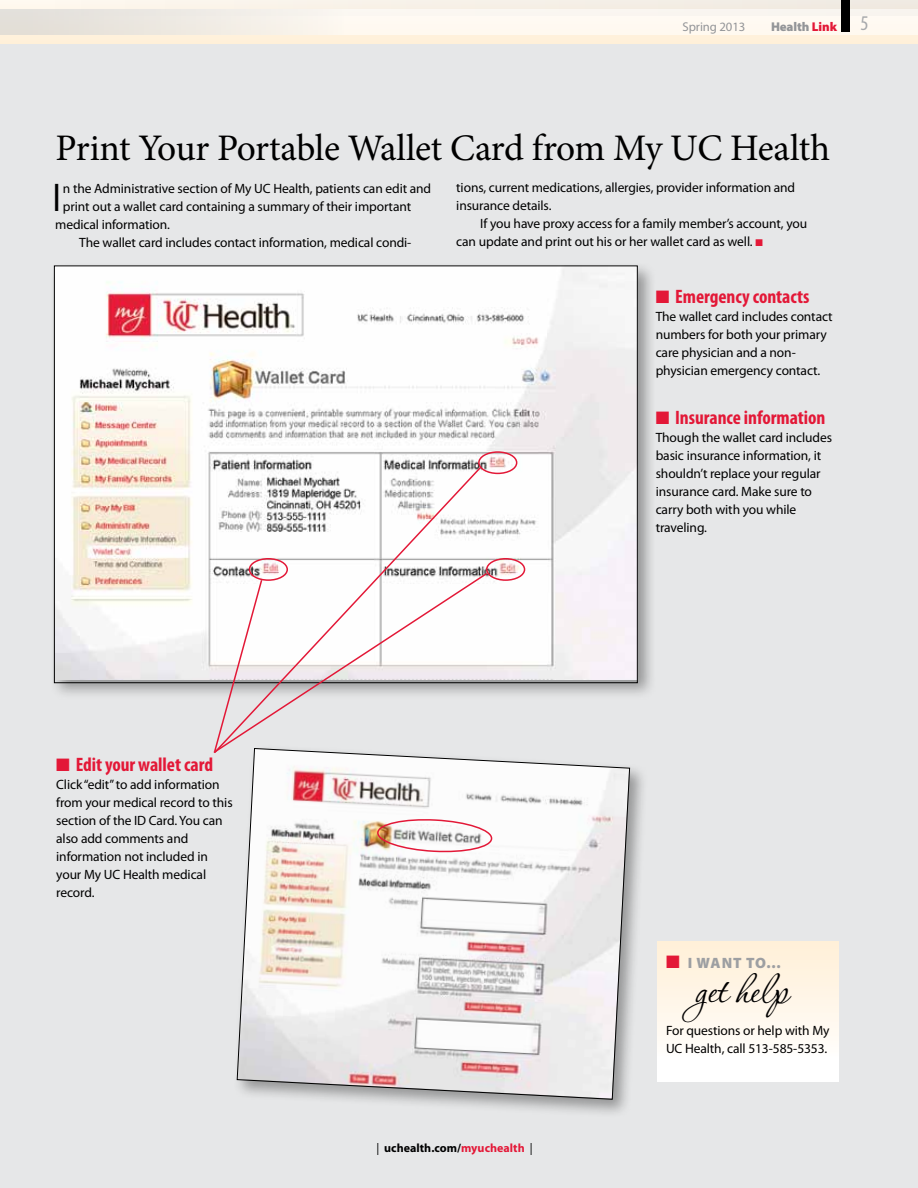
<style>
.page{position:relative;width:918px;height:1188px;background:#e6e7e8}
.page>*{position:absolute;margin:0;border:0;box-sizing:border-box;transform-origin:0 0}
.t1{font:49.5px "P22 Corinthia";color:#000}
.t2{font:condensed 40.2px "Myriad Pro";color:#000}
.t3{font:37.5px "Minion Pro";letter-spacing:-.01em;color:#000}
.t4{font:700 condensed 19.5px "Myriad Pro";letter-spacing:-.005em;color:#e31837}
.t5{font:900 15px "Myriad Pro";letter-spacing:.055em;color:#9d9fa2}
.t6{font:13.5px/18px "Myriad Pro";letter-spacing:-.01em;color:#000}
.t7{font:900 12.75px "Myriad Pro";color:#939598}
.t8{font:12.75px "Myriad Pro";letter-spacing:-.01em;color:#939598}
.t9{font:700 12px "Myriad Pro";letter-spacing:.005em;color:#000}
.s1{color:#e31837}
.s2{font-weight:400;font-stretch:condensed;font-size:21px;color:#a7a9ac}
.s3{font-weight:400}
</style>
<div class="page">
<div style="left:657px;top:941px;width:181px;height:140px;background:linear-gradient(to bottom,#ffefd6,#fff)"></div>
<div style="left:0;top:0;width:918px;height:44px;background:#fff1da"></div>
<div style="left:0;top:0;width:918px;height:15px;background:#f7f0e7"></div>
<div style="left:0;top:9px;width:918px;height:26px;background:linear-gradient(to right,#ede8e1,#fffbf4)"></div>
<div style="left:842px;top:0;width:8px;height:31px;background:#000"></div>
<div style="left:50px;top:262px;width:607px;height:440px;background:#000;opacity:.35"></div>
<img style="left:56px;top:268px;width:580px;height:412px">
<div style="left:233px;top:744px;width:416px;height:374px;background:#000;opacity:.35"></div>
<svg style="left:236px;top:748px;width:394px;height:352px"></svg>
<div style="left:478px;top:451px;width:39px;height:23px;border:2px solid #e31837;border-radius:50%"></div>
<svg style="left:213px;top:466px;width:269px;height:106px;background:#eae7e8"></svg>
<svg style="left:212px;top:572px;width:277px;height:183px"></svg>
<div style="left:486px;top:558px;width:39px;height:23px;border:2px solid #e31837;border-radius:50%"></div>
<div style="left:249px;top:558px;width:39px;height:23px;border:2px solid #e31837;border-radius:50%"></div>
<svg style="left:213px;top:578px;width:50px;height:175px"></svg>
<svg style="left:376px;top:817px;width:117px;height:36px;background:#e7d2d0"></svg>
<p class="t8" style="left:683px;top:20px;width:64px">Spring 2013</p>
<p class="t7" style="left:771px;top:19px;width:99px">HEALTH <span class="s1">LINK</span> <span class="s2">5</span></p>
<h3 class="t3" style="left:56px;top:123px;width:776px">Print Your Portable Wallet Card from My UC Health</h3>
<h2 class="t2" style="left:53px;top:176px;width:10px">I</h2>
<p class="t6" style="left:63px;top:179px;width:370px">n the Administrative section of My UC Health, patients can edit and</p>
<p class="t6" style="left:456px;top:179px;width:340px">tions, current medications, allergies, provider information and insurance details.</p>
<p class="t6" style="left:456px;top:215px;width:352px;text-indent:24px">If you have proxy access for a family member’s account, you can update and print out his or her wallet card as well. <span class="s1">■</span></p>
<p class="t6" style="left:63px;top:197px;width:350px">print out a wallet card containing a summary of their important</p>
<p class="t6" style="left:55px;top:215px;width:116px">medical information.</p>
<p class="t6" style="left:79px;top:233px;width:334px">The wallet card includes contact information, medical condi-</p>
<h3 class="t4" style="left:56px;top:753px;width:158px">■ Edit your wallet card</h3>
<p class="t6" style="left:56px;top:775px;width:178px">Click “edit” to add information from your medical record to this section of the ID Card. You can also add comments and information not included in your My UC Health medical record.</p>
<h3 class="t4" style="left:656px;top:285px;width:155px">■ Emergency contacts</h3>
<p class="t6" style="left:656px;top:307px;width:178px">The wallet card includes contact numbers for both your primary care physician and a non&shy;physician emergency contact.</p>
<h3 class="t4" style="left:656px;top:407px;width:171px">■ Insurance information</h3>
<p class="t6" style="left:656px;top:429px;width:178px">Though the wallet card includes basic insurance information, it shouldn’t replace your regular insurance card. Make sure to carry both with you while traveling.</p>
<p class="t9" style="left:376px;top:1142px;width:158px"><span class="s3">|</span> uchealth.com/<span class="s1">myuchealth</span> <span class="s3">|</span></p>
<p class="t5" style="left:666px;top:954px;width:116px"><span class="s1">■</span> I WANT TO...</p>
<h1 class="t1" style="left:695px;top:965px;width:95px">get help</h1>
<p class="t6" style="left:666px;top:1022px;width:165px">For questions or help with My<br>UC Health, call 513-585-5353.</p>
</div>
